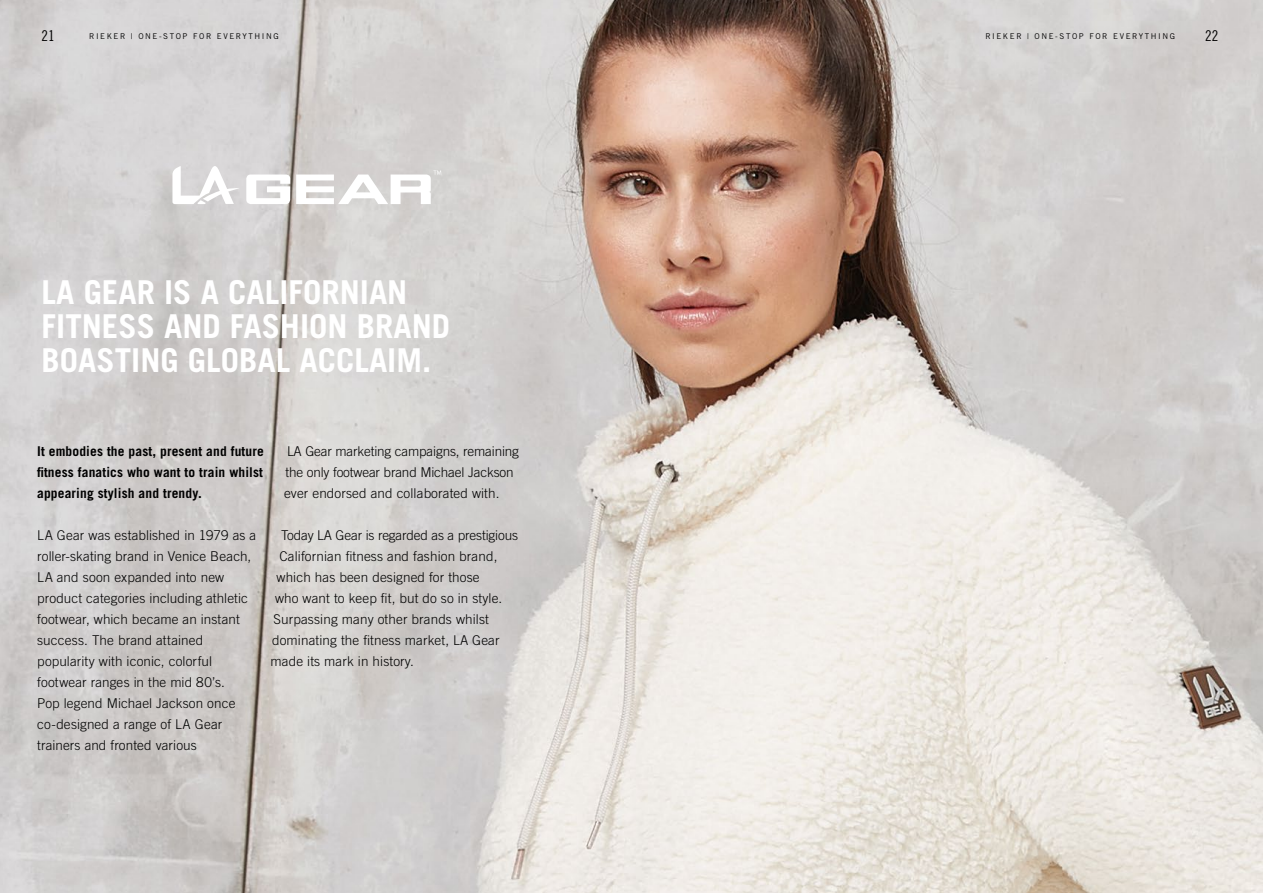
<style>
.page{position:relative;width:1263px;height:893px;background:#fff}
.page>*{position:absolute;margin:0;border:0;box-sizing:border-box;transform-origin:0 0}
.t1{font:700 32.85px/33.6px "Trade Gothic LT Std";color:#fff}
.t2{font:14.85px "Trade Gothic LT Std Cn 18";color:#000}
.t3{font:300 13.5px/21px "Trade Gothic LT Std";letter-spacing:.01em;color:#000}
.t4{font:300 13.5px/21px "Trade Gothic LT Std";letter-spacing:-.01em;color:#000}
.t5{font:700 13.5px/21px "Trade Gothic LT Std";letter-spacing:.01em;color:#000;text-align:justify}
.t6{font:7.95px "Trade Gothic LT Std";letter-spacing:.2em;color:#000}
</style>
<div class="page">
<img style="left:0;top:0;width:1263px;height:893px">
<svg style="left:246px;top:174px;width:44px;height:30px"></svg>
<svg style="left:172px;top:166px;width:68px;height:38px"></svg>
<svg style="left:296px;top:170px;width:145px;height:34px"></svg>
<p class="t2" style="left:42px;top:27px;width:15px">21</p>
<p class="t6" style="left:89px;top:31px;width:191px">RIEKER | ONE-STOP FOR EVERYTHING</p>
<p class="t2" style="left:1205px;top:27px;width:15px">22</p>
<p class="t6" style="left:985px;top:31px;width:191px">RIEKER | ONE-STOP FOR EVERYTHING</p>
<h1 class="t1" style="left:42px;top:275px;width:410px">LA GEAR IS A CALIFORNIAN<br>FITNESS AND FASHION BRAND<br>BOASTING GLOBAL ACCLAIM.</h1>
<p class="t5" style="left:37px;top:441px;width:228px">It embodies the past, present and future fitness fanatics who want to train whilst appearing stylish and trendy.</p>
<p class="t3" style="left:37px;top:525px;width:221px">LA Gear was established in 1979 as a roller-skating brand in Venice Beach,<br>LA and soon expanded into new product categories including athletic footwear, which became an instant success. The brand attained popularity with iconic, colorful footwear ranges in the mid 80’s.<br>Pop legend Michael Jackson once co-designed a range of LA Gear trainers and fronted various</p>
<p class="t4" style="left:284px;top:441px;width:237px">LA Gear marketing campaigns, remaining the only footwear brand Michael Jackson ever endorsed and collaborated with.</p>
<p class="t4" style="left:281px;top:525px;width:238px">Today LA Gear is regarded as a prestigious</p>
<p class="t3" style="left:280px;top:546px;width:219px">Californian fitness and fashion brand,</p>
<p class="t3" style="left:277px;top:567px;width:205px">which has been designed for those</p>
<p class="t3" style="left:275px;top:588px;width:229px">who want to keep fit, but do so in style.</p>
<p class="t3" style="left:274px;top:609px;width:217px">Surpassing many other brands whilst</p>
<p class="t3" style="left:272px;top:630px;width:229px">dominating the fitness market, LA Gear</p>
<p class="t3" style="left:271px;top:651px;width:145px">made its mark in history.</p>
</div>
